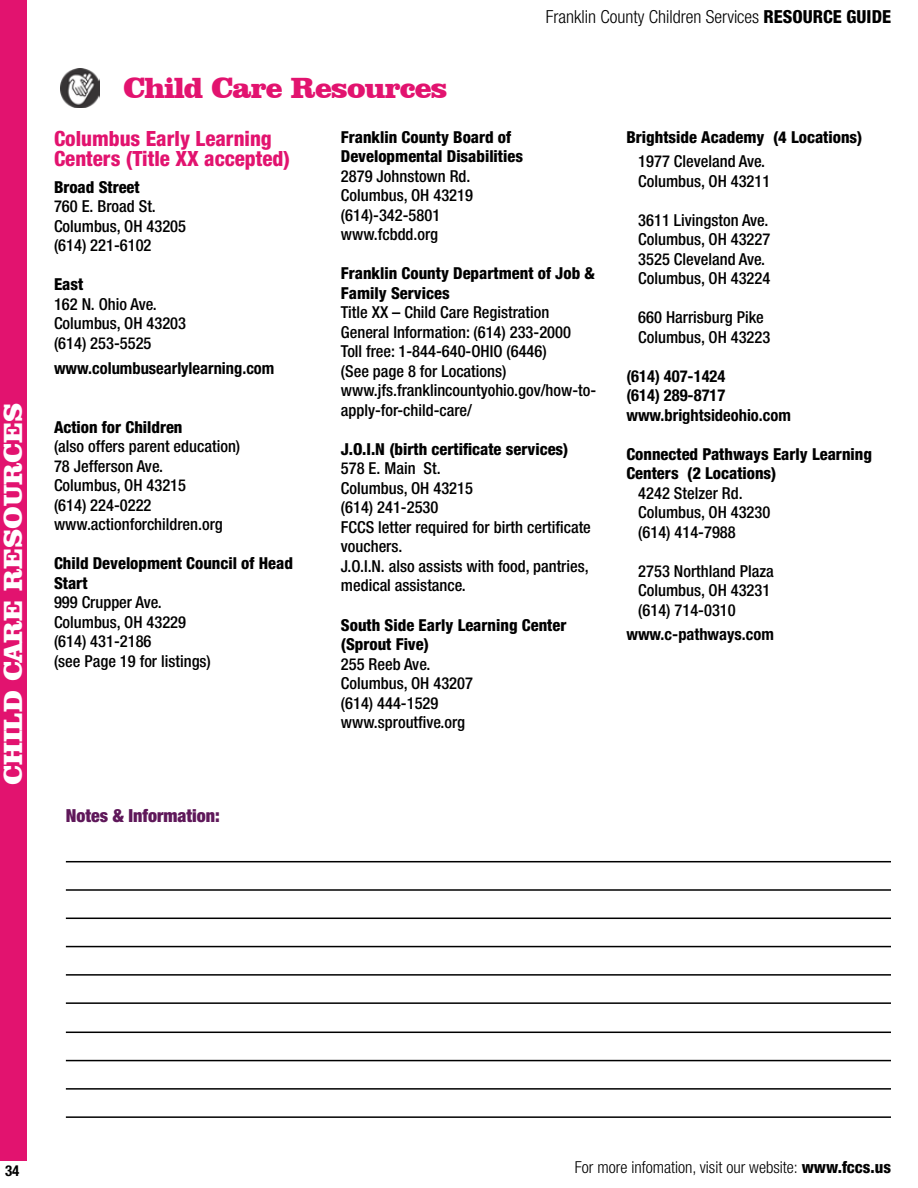
<style>
.page{position:relative;width:918px;height:1188px;background:#fff}
.page>*{position:absolute;margin:0;border:0;box-sizing:border-box;transform-origin:0 0}
.t1{font:900 30px "Clarendon BT";letter-spacing:-.03em;color:#e2136f}
.t2{font:900 27px "Clarendon BT";color:#fff}
.t3{font:800 condensed 21px/19.5px "Helvetica Neue LT Std";color:#e2136f}
.t4{font:300 condensed 18px "Helvetica Neue LT Std";color:#000}
.t5{font:900 condensed 18px "Helvetica Neue LT Std";color:#5f185a}
.t6{font:500 condensed 16.5px/19.5px "Helvetica Neue LT Std";color:#000}
.t7{font:800 condensed 16.5px/19.5px "Helvetica Neue LT Std";color:#000}
.t8{font:700 condensed 16.5px/19.5px "Helvetica Neue LT Std";color:#000}
.t9{font:300 condensed 16.5px "Helvetica Neue LT Std";color:#000}
.t10{font:700 condensed 15px "Helvetica Neue LT Std";color:#000}
.s1{font-weight:800}
</style>
<div class="page">
<div style="left:0;top:0;width:27px;height:1161px;background:#e2136f"></div>
<img style="left:61px;top:69px;width:39px;height:39px">
<hr style="left:66px;top:861px;width:825px;height:1px;background:#000">
<hr style="left:66px;top:889px;width:825px;height:2px;background:#000">
<hr style="left:66px;top:918px;width:825px;height:1px;background:#000">
<hr style="left:66px;top:946px;width:825px;height:1px;background:#000">
<hr style="left:66px;top:974px;width:825px;height:2px;background:#000">
<hr style="left:66px;top:1002px;width:825px;height:2px;background:#000">
<hr style="left:66px;top:1032px;width:825px;height:1px;background:#000">
<hr style="left:66px;top:1060px;width:825px;height:1px;background:#000">
<hr style="left:66px;top:1088px;width:825px;height:2px;background:#000">
<hr style="left:66px;top:1116px;width:825px;height:2px;background:#000">
<h2 class="t2" style="left:-4px;top:785px;width:384px;rotate:-90deg">CHILD CARE RESOURCES</h2>
<p class="t4" style="left:546px;top:6px;width:347px">Franklin County Children Services <span class="s1">RESOURCE GUIDE</span></p>
<h1 class="t1" style="left:123px;top:70px;width:326px">Child Care Resources</h1>
<p class="t3" style="left:54px;top:129px;width:238px">Columbus Early Learning<br>Centers (Title XX accepted)</p>
<p class="t7" style="left:54px;top:177px;width:87px">Broad Street</p>
<p class="t6" style="left:54px;top:196px;width:134px">760 E. Broad St.<br>Columbus, OH 43205 (614) 221-6102</p>
<p class="t7" style="left:54px;top:274px;width:31px">East</p>
<p class="t6" style="left:54px;top:294px;width:134px">162 N. Ohio Ave.<br>Columbus, OH 43203 (614) 253-5525</p>
<p class="t8" style="left:54px;top:358px;width:222px">www.columbusearlylearning.com</p>
<p class="t7" style="left:341px;top:127px;width:184px">Franklin County Board of<br>Developmental Disabilities</p>
<p class="t6" style="left:341px;top:166px;width:134px">2879 Johnstown Rd.<br>Columbus, OH 43219 (614)-342-5801 www.fcbdd.org</p>
<p class="t7" style="left:341px;top:264px;width:256px">Franklin County Department of Job &amp;<br>Family Services</p>
<p class="t6" style="left:341px;top:303px;width:257px">Title XX – Child Care Registration General Information: (614) 233-2000<br>Toll free: 1-844-640-OHIO (6446)<br>(See page 8 for Locations) www.jfs.franklincountyohio.gov/how-to&shy;apply-for-child-care/</p>
<p class="t7" style="left:341px;top:439px;width:229px">J.O.I.N (birth certificate services)</p>
<p class="t6" style="left:341px;top:459px;width:251px">578 E. Main St.<br>Columbus, OH 43215<br>(614) 241-2530<br>FCCS letter required for birth certificate vouchers.<br>J.O.I.N. also assists with food, pantries, medical assistance.</p>
<p class="t7" style="left:341px;top:615px;width:227px">South Side Early Learning Center (Sprout Five)</p>
<p class="t6" style="left:341px;top:654px;width:134px">255 Reeb Ave.<br>Columbus, OH 43207 (614) 444-1529 www.sproutfive.org</p>
<p class="t7" style="left:54px;top:417px;width:130px">Action for Children</p>
<p class="t6" style="left:54px;top:436px;width:188px">(also offers parent education)<br>78 Jefferson Ave.<br>Columbus, OH 43215<br>(614) 224-0222 www.actionforchildren.org</p>
<p class="t7" style="left:54px;top:553px;width:240px">Child Development Council of Head<br>Start</p>
<p class="t6" style="left:54px;top:592px;width:158px">999 Crupper Ave.<br>Columbus, OH 43229 (614) 431-2186<br>(see Page 19 for listings)</p>
<p class="t7" style="left:626px;top:127px;width:237px">Brightside Academy (4 Locations)</p>
<p class="t6" style="left:638px;top:151px;width:134px">1977 Cleveland Ave.<br>Columbus, OH 43211</p>
<p class="t6" style="left:638px;top:210px;width:134px">3611 Livingston Ave.<br>Columbus, OH 43227<br>3525 Cleveland Ave.<br>Columbus, OH 43224</p>
<p class="t6" style="left:638px;top:307px;width:134px">660 Harrisburg Pike<br>Columbus, OH 43223</p>
<p class="t8" style="left:626px;top:366px;width:166px">(614) 407-1424<br>(614) 289-8717 www.brightsideohio.com</p>
<p class="t7" style="left:626px;top:444px;width:247px">Connected Pathways Early Learning<br>Centers (2 Locations)</p>
<p class="t6" style="left:638px;top:483px;width:134px">4242 Stelzer Rd.<br>Columbus, OH 43230 (614) 414-7988</p>
<p class="t6" style="left:638px;top:561px;width:137px">2753 Northland Plaza<br>Columbus, OH 43231 (614) 714-0310</p>
<p class="t8" style="left:626px;top:624px;width:149px">www.c-pathways.com</p>
<p class="t5" style="left:66px;top:805px;width:156px">Notes &amp; Information:</p>
<p class="t10" style="left:5px;top:1162px;width:16px">34</p>
<p class="t9" style="left:575px;top:1157px;width:318px">For more infomation, visit our website: <span class="s1">www.fccs.us</span></p>
</div>
